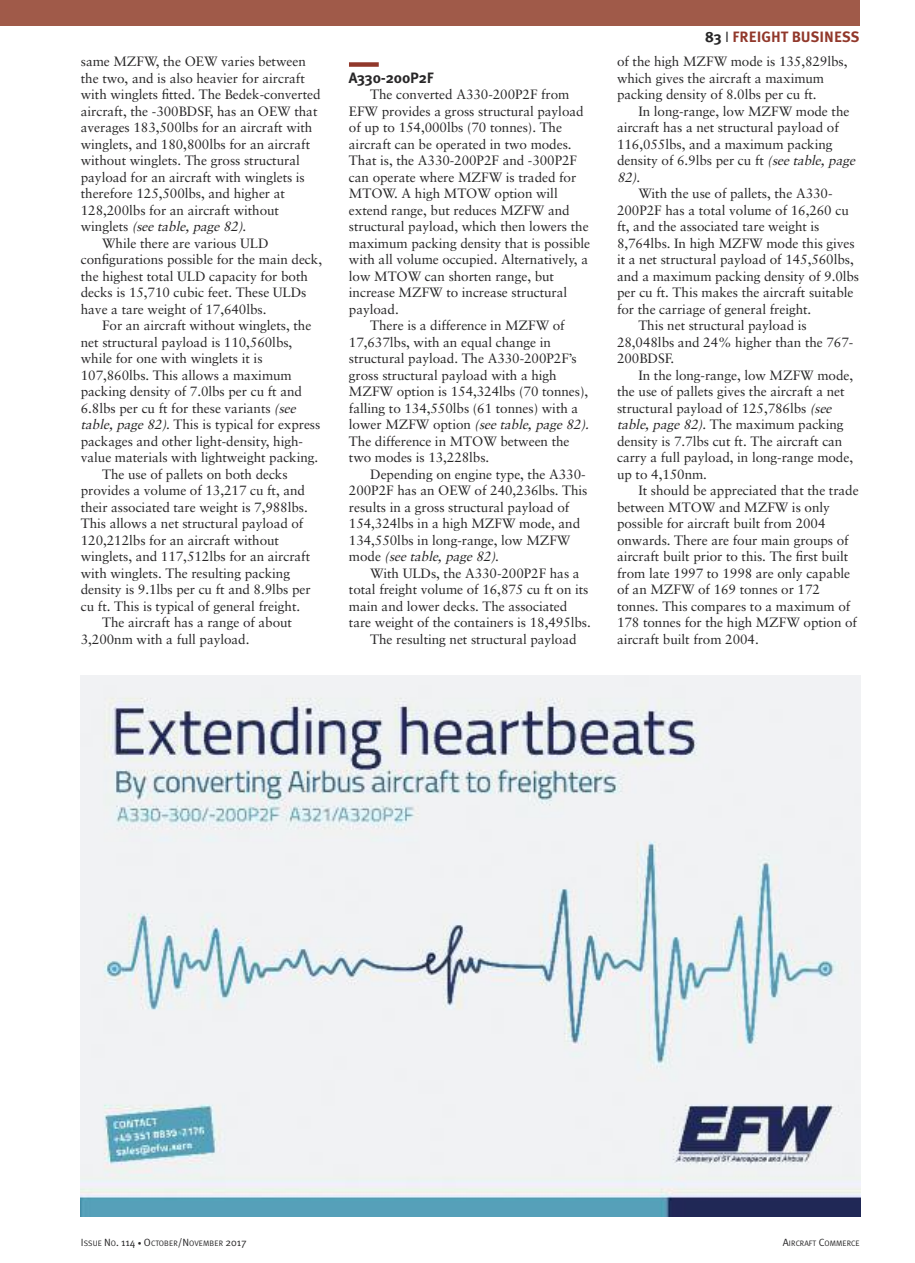
<style>
.page{position:relative;width:915px;height:1263px;background:#fff}
.page>*{position:absolute;margin:0;border:0;box-sizing:border-box;transform-origin:0 0}
.t1{font:700 15px "Meta Plus";color:#91382b}
.t2{font:700 15px "Meta Plus";letter-spacing:-.005em;color:#272627}
.t3{font:13.5px/16.5px "Sabon";letter-spacing:-.005em;color:#272627}
.t4{font:italic 13.5px "Sabon";color:#272627}
.t5{font:7.8px "Meta Plus Normal";letter-spacing:.005em;color:#272627}
.s1{font-style:normal}
.s2{font-style:italic}
.s3{color:#272627}
.s4{font-family:"Meta Plus Normal";font-weight:400;color:#272627}
.s5{font-size:10.5px}
.s6{font-size:7.5px}
</style>
<div class="page">
<div style="left:349px;top:62px;width:29px;height:5px;background:#91382b"></div>
<div style="left:0;top:0;width:859px;height:26px;background:#a05a49"></div>
<img style="left:81px;top:675px;width:779px;height:541px">
<p class="t3" style="left:81px;top:54px;width:226px">same MZFW, the OEW varies between</p>
<p class="t3" style="left:81px;top:71px;width:225px">the two, and is also heavier for aircraft</p>
<p class="t3" style="left:81px;top:87px;width:241px">with winglets fitted. The Bedek-converted</p>
<p class="t3" style="left:81px;top:104px;width:238px">aircraft, the -300BDSF, has an OEW that</p>
<p class="t3" style="left:81px;top:120px;width:233px">averages 183,500lbs for an aircraft with</p>
<p class="t3" style="left:81px;top:137px;width:231px">winglets, and 180,800lbs for an aircraft</p>
<p class="t3" style="left:81px;top:153px;width:220px">without winglets. The gross structural</p>
<p class="t3" style="left:81px;top:170px;width:225px">payload for an aircraft with winglets is</p>
<p class="t3" style="left:81px;top:186px;width:205px">therefore 125,500lbs, and higher at</p>
<p class="t3" style="left:81px;top:203px;width:200px">128,200lbs for an aircraft without</p>
<p class="t4" style="left:81px;top:221px;width:167px"><span class="s1">w i n g l e t s</span> (see table, page 82)<span class="s1">.</span></p>
<p class="t3" style="left:102px;top:236px;width:168px">While there are various ULD</p>
<p class="t3" style="left:81px;top:252px;width:243px">configurations possible for the main deck,</p>
<p class="t3" style="left:81px;top:269px;width:228px">the highest total ULD capacity for both</p>
<p class="t3" style="left:81px;top:285px;width:227px">decks is 15,710 cubic feet. These ULDs</p>
<p class="t3" style="left:81px;top:302px;width:187px">have a tare weight of 17,640lbs.</p>
<p class="t3" style="left:102px;top:318px;width:211px">For an aircraft without winglets, the</p>
<p class="t3" style="left:81px;top:335px;width:213px">net structural payload is 110,560lbs,</p>
<p class="t3" style="left:81px;top:351px;width:183px">while for one with winglets it is</p>
<p class="t3" style="left:81px;top:368px;width:212px">107,860lbs. This allows a maximum</p>
<p class="t3" style="left:81px;top:384px;width:222px">packing density of 7.0lbs per cu ft and</p>
<p class="t3" style="left:81px;top:401px;width:219px">6.8lbs per cu ft for these variants <span class="s2">(see</span></p>
<p class="t3" style="left:81px;top:417px;width:241px"><span class="s2">table,page82)</span>. This is typical for express</p>
<p class="t3" style="left:81px;top:434px;width:223px">packages and other light-density, high-</p>
<p class="t3" style="left:81px;top:450px;width:239px">value materials with lightweight packing.</p>
<p class="t3" style="left:102px;top:467px;width:187px">The use of pallets on both decks</p>
<p class="t3" style="left:81px;top:483px;width:226px">provides a volume of 13,217 cu ft, and</p>
<p class="t3" style="left:81px;top:500px;width:228px">their associated tare weight is 7,988lbs.</p>
<p class="t3" style="left:81px;top:516px;width:224px">This allows a net structural payload of</p>
<p class="t3" style="left:81px;top:533px;width:200px">120,212lbs for an aircraft without</p>
<p class="t3" style="left:81px;top:549px;width:231px">winglets, and 117,512lbs for an aircraft</p>
<p class="t3" style="left:81px;top:566px;width:211px">with winglets. The resulting packing</p>
<p class="t3" style="left:81px;top:582px;width:231px">density is 9.1lbs per cu ft and 8.9lbs per</p>
<p class="t3" style="left:81px;top:599px;width:221px">cu ft. This is typical of general freight.</p>
<p class="t3" style="left:102px;top:615px;width:191px">The aircraft has a range of about</p>
<p class="t3" style="left:81px;top:632px;width:170px">3,200nm with a full payload.</p>
<p class="t2" style="left:349px;top:69px;width:86px">A330-200P2F</p>
<p class="t3" style="left:370px;top:87px;width:201px">The converted A330-200P2F from</p>
<p class="t3" style="left:349px;top:104px;width:236px">EFW provides a gross structural payload</p>
<p class="t3" style="left:349px;top:120px;width:214px">of up to 154,000lbs (70 tonnes). The</p>
<p class="t3" style="left:349px;top:137px;width:224px">aircraft can be operated in two modes.</p>
<p class="t3" style="left:349px;top:153px;width:229px">That is, the A330-200P2F and -300P2F</p>
<p class="t3" style="left:349px;top:170px;width:229px">can operate where MZFW is traded for</p>
<p class="t3" style="left:349px;top:186px;width:210px">MTOW. A high MTOW option will</p>
<p class="t3" style="left:349px;top:203px;width:222px">extend range, but reduces MZFW and</p>
<p class="t3" style="left:349px;top:219px;width:241px">structural payload, which then lowers the</p>
<p class="t3" style="left:349px;top:236px;width:243px">maximum packing density that is possible</p>
<p class="t3" style="left:349px;top:252px;width:240px">with all volume occupied. Alternatively, a</p>
<p class="t3" style="left:349px;top:269px;width:206px">low MTOW can shorten range, but</p>
<p class="t3" style="left:349px;top:285px;width:220px">increase MZFW to increase structural</p>
<p class="t3" style="left:349px;top:302px;width:51px">payload.</p>
<p class="t3" style="left:370px;top:318px;width:196px">There is a difference in MZFW of</p>
<p class="t3" style="left:349px;top:335px;width:203px">17,637lbs, with an equal change in</p>
<p class="t3" style="left:349px;top:351px;width:229px">structural payload. The A330-200P2F’s</p>
<p class="t3" style="left:349px;top:368px;width:209px">gross structural payload with a high</p>
<p class="t3" style="left:349px;top:384px;width:241px">MZFW option is 154,324lbs (70 tonnes),</p>
<p class="t3" style="left:349px;top:401px;width:231px">falling to 134,550lbs (61 tonnes) with a</p>
<p class="t4" style="left:349px;top:419px;width:244px"><span class="s1">lower MZFW option</span> (seetable,page82).</p>
<p class="t3" style="left:349px;top:434px;width:222px">The difference in MTOW between the</p>
<p class="t3" style="left:349px;top:450px;width:142px">two modes is 13,228lbs.</p>
<p class="t3" style="left:370px;top:467px;width:217px">Depending on engine type, the A330-</p>
<p class="t3" style="left:349px;top:483px;width:240px">200P2F has an OEW of 240,236lbs. This</p>
<p class="t3" style="left:349px;top:500px;width:222px">results in a gross structural payload of</p>
<p class="t3" style="left:349px;top:516px;width:233px">154,324lbs in a high MZFW mode, and</p>
<p class="t3" style="left:349px;top:533px;width:223px">134,550lbs in long-range, low MZFW</p>
<p class="t4" style="left:349px;top:551px;width:151px"><span class="s1">m o d e</span> (see table, page 82)<span class="s1">.</span></p>
<p class="t3" style="left:370px;top:566px;width:211px">With ULDs, the A330-200P2F has a</p>
<p class="t3" style="left:349px;top:582px;width:241px">total freight volume of 16,875 cu ft on its</p>
<p class="t3" style="left:349px;top:599px;width:220px">main and lower decks. The associated</p>
<p class="t3" style="left:349px;top:615px;width:243px">tare weight of the containers is 18,495lbs.</p>
<p class="t3" style="left:370px;top:632px;width:208px">The resulting net structural payload</p>
<p class="t1" style="left:705px;top:28px;width:156px"><span class="s3">83</span> <span class="s4">I</span> FREIGHT BUSINESS</p>
<p class="t3" style="left:617px;top:54px;width:232px">of the high MZFW mode is 135,829lbs, which gives the aircraft a maximum packing density of 8.0lbs per cu ft.</p>
<p class="t3" style="left:638px;top:104px;width:212px">In long-range, low MZFW mode the</p>
<p class="t3" style="left:617px;top:120px;width:223px">aircraft has a net structural payload of</p>
<p class="t3" style="left:617px;top:137px;width:217px">116,055lbs, and a maximum packing</p>
<p class="t3" style="left:617px;top:153px;width:242px">density of 6.9lbs per cu ft <span class="s2">(seetable,page</span></p>
<p class="t4" style="left:617px;top:171px;width:25px">82)<span class="s1">.</span></p>
<p class="t3" style="left:638px;top:186px;width:195px">With the use of pallets, the A330-</p>
<p class="t3" style="left:617px;top:203px;width:233px">200P2F has a total volume of 16,260 cu</p>
<p class="t3" style="left:617px;top:219px;width:204px">ft, and the associated tare weight is</p>
<p class="t3" style="left:617px;top:236px;width:239px">8,764lbs. In high MZFW mode this gives</p>
<p class="t3" style="left:617px;top:252px;width:238px">it a net structural payload of 145,560lbs,</p>
<p class="t3" style="left:617px;top:269px;width:243px">and a maximum packing density of 9.0lbs</p>
<p class="t3" style="left:617px;top:285px;width:238px">per cu ft. This makes the aircraft suitable</p>
<p class="t3" style="left:617px;top:302px;width:196px">for the carriage of general freight.</p>
<p class="t3" style="left:638px;top:318px;width:170px">This net structural payload is</p>
<p class="t3" style="left:617px;top:335px;width:238px">28,048lbs and 24% higher than the 767-</p>
<p class="t3" style="left:617px;top:351px;width:59px">200BDSF.</p>
<p class="t3" style="left:638px;top:368px;width:216px">In the long-range, low MZFW mode,</p>
<p class="t3" style="left:617px;top:384px;width:229px">the use of pallets gives the aircraft a net</p>
<p class="t3" style="left:617px;top:401px;width:219px">structural payload of 125,786lbs <span class="s2">(see</span></p>
<p class="t3" style="left:617px;top:417px;width:228px"><span class="s2">table,page82)</span>. The maximum packing</p>
<p class="t3" style="left:617px;top:434px;width:227px">density is 7.7lbs cut ft. The aircraft can</p>
<p class="t3" style="left:617px;top:450px;width:237px">carry a full payload, in long-range mode,</p>
<p class="t3" style="left:617px;top:467px;width:91px">up to 4,150nm.</p>
<p class="t3" style="left:638px;top:483px;width:222px">It should be appreciated that the trade</p>
<p class="t3" style="left:617px;top:500px;width:214px">between MTOW and MZFW is only</p>
<p class="t3" style="left:617px;top:516px;width:210px">possible for aircraft built from 2004</p>
<p class="t3" style="left:617px;top:533px;width:233px">onwards. There are four main groups of</p>
<p class="t3" style="left:617px;top:549px;width:233px">aircraft built prior to this. The first built</p>
<p class="t3" style="left:617px;top:566px;width:234px">from late 1997 to 1998 are only capable</p>
<p class="t3" style="left:617px;top:582px;width:204px">of an MZFW of 169 tonnes or 172</p>
<p class="t3" style="left:617px;top:599px;width:234px">tonnes. This compares to a maximum of</p>
<p class="t3" style="left:617px;top:615px;width:241px">178 tonnes for the high MZFW option of</p>
<p class="t3" style="left:617px;top:632px;width:143px">aircraft built from 2004.</p>
<p class="t5" style="left:81px;top:1238px;width:167px"><span class="s5">I</span>SSUE <span class="s5">N</span>O<span class="s5">. 114</span> <span class="s6">•</span> <span class="s5">O</span>CTOBER<span class="s5">/N</span>OVEMBER <span class="s5">2017</span></p>
<p class="t5" style="left:782px;top:1238px;width:78px"><span class="s5">A</span>IRCRAFT <span class="s5">C</span>OMMERCE</p>
</div>
